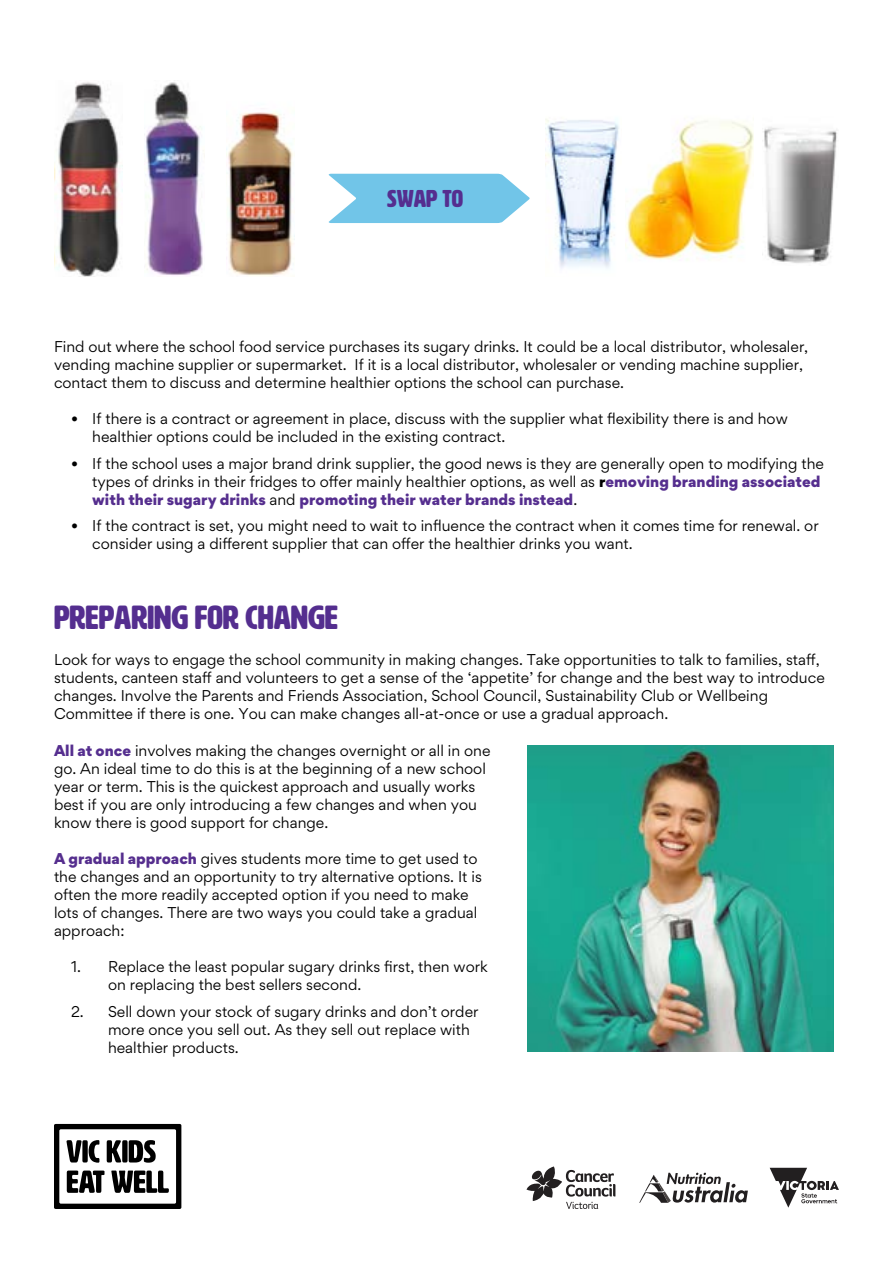
<style>
.page{position:relative;width:893px;height:1263px;background:#fff}
.page>*{position:absolute;margin:0;border:0;box-sizing:border-box;transform-origin:0 0}
.t1{font:33px "HWT Artz";color:#542e8f}
.t2{font:24px "HWT Artz";color:#552e8f}
.t3{font:15px/18px "Gordita";color:#000}
.t4{font:15px/18px "Gordita";color:#000101}
.s1{font-weight:900}
.s2{font-weight:900;color:#552e8e}
.s3{font-weight:900;color:#552e8f}
</style>
<div class="page">
<img style="left:54px;top:82px;width:66px;height:194px">
<img style="left:545px;top:119px;width:74px;height:150px">
<img style="left:228px;top:112px;width:67px;height:164px">
<img style="left:762px;top:127px;width:75px;height:136px">
<img style="left:145px;top:82px;width:59px;height:194px">
<img style="left:626px;top:120px;width:127px;height:141px">
<svg style="left:328px;top:174px;width:202px;height:49px;background:#84cdeb"></svg>
<svg style="left:54px;top:1124px;width:127px;height:85px"></svg>
<svg style="left:526px;top:1166px;width:89px;height:43px"></svg>
<svg style="left:639px;top:1173px;width:109px;height:30px"></svg>
<svg style="left:770px;top:1168px;width:69px;height:40px"></svg>
<img style="left:527px;top:745px;width:306px;height:307px">
<h2 class="t2" style="left:387px;top:186px;width:77px">SWAP TO</h2>
<p class="t4" style="left:54px;top:338px;width:756px">Find out where the school food service purchases its sugary drinks. It could be a local distributor, wholesaler, vending machine supplier or supermarket. If it is a local distributor, wholesaler or vending machine supplier, contact them to discuss and determine healthier options the school can purchase.</p>
<p class="t4" style="left:92px;top:410px;width:697px;text-indent:-21px">• If there is a contract or agreement in place, discuss with the supplier what flexibility there is and how healthier options could be included in the existing contract.</p>
<p class="t4" style="left:92px;top:454px;width:733px;text-indent:-21px">• If the school uses a major brand drink supplier, the good news is they are generally open to modifying the types of drinks in their fridges to offer mainly healthier options, as well as <span class="s1">r</span><span class="s2">emoving branding associated with their sugary drinks</span> and <span class="s3">promoting their water brands instead</span>.</p>
<p class="t4" style="left:92px;top:517px;width:728px;text-indent:-21px">• If the contract is set, you might need to wait to influence the contract when it comes time for renewal. or consider using a different supplier that can offer the healthier drinks you want.</p>
<h1 class="t1" style="left:54px;top:600px;width:286px">PREPARING FOR CHANGE</h1>
<p class="t3" style="left:54px;top:650px;width:772px">Look for ways to engage the school community in making changes. Take opportunities to talk to families, staff, students, canteen staff and volunteers to get a sense of the ‘appetite’ for change and the best way to introduce changes. Involve the Parents and Friends Association, School Council, Sustainability Club or Wellbeing Committee if there is one. You can make changes all-at-once or use a gradual approach.</p>
<p class="t3" style="left:54px;top:742px;width:438px"><span class="s3">All at once</span> involves making the changes overnight or all in one go. An ideal time to do this is at the beginning of a new school year or term. This is the quickest approach and usually works best if you are only introducing a few changes and when you know there is good support for change.</p>
<p class="t3" style="left:54px;top:850px;width:429px"><span class="s2">A gradual approach</span> gives students more time to get used to the changes and an opportunity to try alternative options. It is often the more readily accepted option if you need to make lots of changes. There are two ways you could take a gradual approach:</p>
<p class="t3" style="left:108px;top:958px;width:381px;text-indent:-37px">1. Replace the least popular sugary drinks first, then work on replacing the best sellers second.</p>
<p class="t3" style="left:108px;top:1002px;width:372px;text-indent:-37px">2. Sell down your stock of sugary drinks and don’t order more once you sell out. As they sell out replace with healthier products.</p>
</div>
